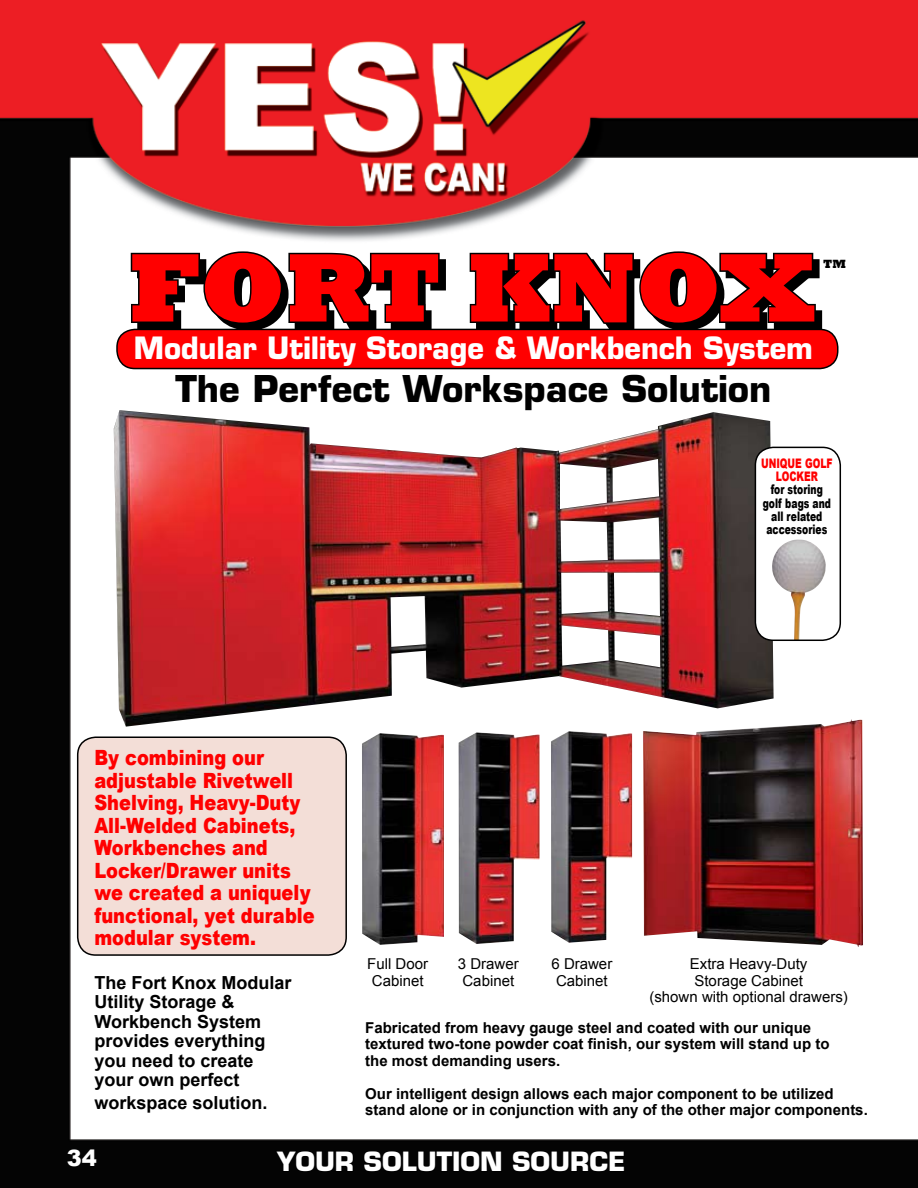
<style>
.page{position:relative;width:918px;height:1188px;background:#fff}
.page>*{position:absolute;margin:0;border:0;box-sizing:border-box;transform-origin:0 0}
.t1{font:800 99px "Rockwell";color:#f00}
.t2{font:700 36px "Eurostile";color:#000}
.t3{font:700 30px "Eurostile";color:#fff;scale:.96 1}
.t4{font:700 25.8px "Eurostile";color:#fff}
.t5{font:900 22.5px "Arial";color:#fff}
.t6{font:900 21px/22.5px "Arial";color:#f00;scale:.85 1}
.t7{font:700 18px/19.5px "Arial";color:#000}
.t8{font:700 15px/16.5px "Arial";color:#000}
.t9{font:15px/16.5px "Arial";color:#000;text-align:center}
.t10{font:900 13.2px/13.2px "Arial";color:#000;text-align:center;scale:.7 1}
.t11{font:900 13.2px "Arial";color:#f00;scale:.7 1}
.t12{font:800 12.3px "Rockwell";color:#000}
</style>
<div class="page">
<img style="left:0;top:0;width:918px;height:1188px">
<div style="left:274px;top:1149px;width:81px;height:24px;background:#030303"></div>
<div style="left:363px;top:1150px;width:91px;height:23px;background:#030303"></div>
<div style="left:453px;top:1151px;width:7px;height:21px;border:2px solid #000"></div>
<svg style="left:460px;top:1150px;width:43px;height:23px"></svg>
<div style="left:511px;top:1150px;width:115px;height:23px;background:#030303"></div>
<div style="left:117px;top:329px;width:721px;height:40px;background:#f00;border-radius:18px"></div>
<div style="left:116px;top:329px;width:722px;height:40px;border:2px solid #000;border-radius:18px"></div>
<img style="left:114px;top:410px;width:660px;height:317px">
<img style="left:643px;top:719px;width:220px;height:228px">
<div style="left:755px;top:447px;width:85px;height:193px;background:#fff;border-radius:18px"></div>
<img style="left:772px;top:539px;width:54px;height:99px">
<div style="left:755px;top:447px;width:86px;height:194px;border:2px solid #000;border-radius:18px"></div>
<img style="left:362px;top:733px;width:82px;height:212px">
<img style="left:459px;top:732px;width:81px;height:212px">
<img style="left:551px;top:731px;width:81px;height:212px">
<div style="left:78px;top:737px;width:268px;height:218px;background:#f3ded7;border-radius:18px"></div>
<div style="left:77px;top:736px;width:270px;height:220px;border:2px solid #000;border-radius:18px"></div>
<svg style="left:129px;top:250px;width:318px;height:82px"></svg>
<svg style="left:468px;top:250px;width:356px;height:82px"></svg>
<h1 class="t1" style="left:130px;top:231px;width:689px">FORT KNOX</h1>
<h3 class="t3" style="left:134px;top:329px;width:709px">Modular Utility Storage &amp; Workbench System</h3>
<h2 class="t2" style="left:175px;top:366px;width:597px">The Perfect Workspace Solution</h2>
<p class="t12" style="left:823px;top:257px;width:24px">TM</p>
<p class="t11" style="left:761px;top:454px;width:22px">Unique</p>
<p class="t11" style="left:805px;top:454px;width:22px">Golf</p>
<p class="t11" style="left:776px;top:467px;width:20px">Locker</p>
<p class="t10" style="left:763px;top:483px;width:99px">for storing golf bags and all related accessories</p>
<h3 class="t6" style="left:94px;top:746px;width:261px">By combining our adjustable Rivetwell<br>Shelving, Heavy-Duty<br>All-Welded Cabinets,<br>Workbenches and<br>Locker/Drawer units we created a uniquely functional, yet durable modular system.</h3>
<p class="t7" style="left:94px;top:973px;width:199px">The Fort Knox Modular<br>Utility Storage &amp;<br>Workbench System provides everything you need to create your own perfect</p>
<p class="t7" style="left:94px;top:1093px;width:175px">workspace solution.</p>
<p class="t9" style="left:367px;top:956px;width:62px">Full Door<br>Cabinet</p>
<p class="t9" style="left:458px;top:956px;width:62px">3 Drawer<br>Cabinet</p>
<p class="t9" style="left:551px;top:956px;width:62px">6 Drawer<br>Cabinet</p>
<p class="t9" style="left:649px;top:956px;width:200px">Extra Heavy-Duty<br>Storage Cabinet<br>(shown with optional drawers)</p>
<p class="t8" style="left:365px;top:1020px;width:466px">Fabricated from heavy gauge steel and coated with our unique textured two-tone powder coat finish, our system will stand up to the most demanding users.</p>
<p class="t8" style="left:365px;top:1086px;width:504px">Our intelligent design allows each major component to be utilized stand alone or in conjunction with any of the other major components.</p>
<h3 class="t5" style="left:67px;top:1142px;width:32px">34</h3>
<h3 class="t4" style="left:277px;top:1146px;width:350px">YOUR SOLUTION SOURCE</h3>
</div>
